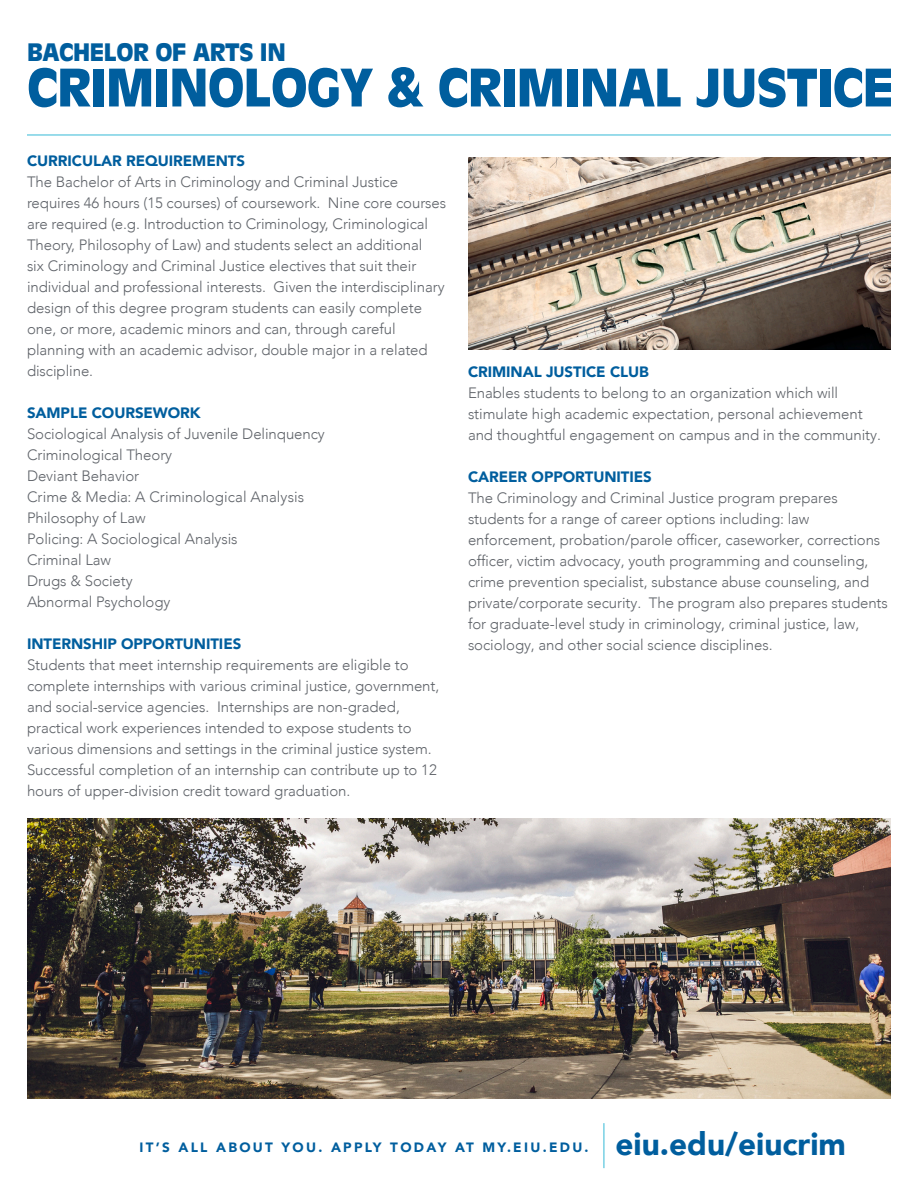
<style>
.page{position:relative;width:918px;height:1188px;background:#fff}
.page>*{position:absolute;margin:0;border:0;box-sizing:border-box;transform-origin:0 0}
.t1{font:900 51px "Antique Olive Std";letter-spacing:-.02em;color:#005e9e}
.t2{font:900 31.5px "Avenir";color:#005e9e}
.t3{font:900 23.7px "Antique Olive Std";letter-spacing:-.02em;color:#005e9e}
.t4{font:300 15px/21px "Avenir";letter-spacing:-.005em;color:#5f6369}
.t5{font:900 15px "Avenir";letter-spacing:-.005em;color:#005e9e}
.t6{font:900 13.5px "Avenir";letter-spacing:.17em;color:#005e9e}
</style>
<div class="page">
<hr style="left:27px;top:134px;width:864px;height:2px;background:#78d0e4">
<hr style="left:603px;top:1123px;width:2px;height:45px;background:#78d0e4">
<img style="left:468px;top:157px;width:423px;height:192px">
<img style="left:27px;top:819px;width:864px;height:279px">
<p class="t3" style="left:27px;top:39px;width:260px">BACHELOR OF ARTS IN</p>
<p class="t1" style="left:27px;top:57px;width:868px">CRIMINOLOGY &amp; CRIMINAL JUSTICE</p>
<p class="t5" style="left:27px;top:148px;width:220px">CURRICULAR REQUIREMENTS</p>
<p class="t4" style="left:27px;top:172px;width:421px">The Bachelor of Arts in Criminology and Criminal Justice requires 46 hours (15 courses) of coursework. Nine core courses are required (e.g. Introduction to Criminology, Criminological Theory, Philosophy of Law) and students select an additional<br>six Criminology and Criminal Justice electives that suit their individual and professional interests. Given the interdisciplinary design of this degree program students can easily complete one, or more, academic minors and can, through careful planning with an academic advisor, double major in a related discipline.</p>
<p class="t5" style="left:27px;top:400px;width:175px">SAMPLE COURSEWORK</p>
<p class="t4" style="left:27px;top:424px;width:299px">Sociological Analysis of Juvenile Delinquency</p>
<p class="t4" style="left:27px;top:445px;width:147px">Criminological Theory</p>
<p class="t4" style="left:27px;top:466px;width:114px">Deviant Behavior</p>
<p class="t4" style="left:27px;top:487px;width:279px">Crime &amp; Media: A Criminological Analysis</p>
<p class="t4" style="left:27px;top:508px;width:120px">Philosophy of Law</p>
<p class="t4" style="left:27px;top:529px;width:212px">Policing: A Sociological Analysis</p>
<p class="t4" style="left:27px;top:550px;width:86px">Criminal Law</p>
<p class="t4" style="left:27px;top:571px;width:107px">Drugs &amp; Society</p>
<p class="t4" style="left:27px;top:592px;width:145px">Abnormal Psychology</p>
<p class="t5" style="left:27px;top:631px;width:216px">INTERNSHIP OPPORTUNITIES</p>
<p class="t4" style="left:27px;top:655px;width:414px">Students that meet internship requirements are eligible to complete internships with various criminal justice, government, and social-service agencies. Internships are non-graded, practical work experiences intended to expose students to various dimensions and settings in the criminal justice system.<br>Successful completion of an internship can contribute up to 12 hours of upper-division credit toward graduation.</p>
<p class="t5" style="left:468px;top:359px;width:182px">CRIMINAL JUSTICE CLUB</p>
<p class="t4" style="left:468px;top:382px;width:414px">Enables students to belong to an organization which will stimulate high academic expectation, personal achievement and thoughtful engagement on campus and in the community.</p>
<p class="t5" style="left:468px;top:464px;width:185px">CAREER OPPORTUNITIES</p>
<p class="t4" style="left:468px;top:487px;width:421px">The Criminology and Criminal Justice program prepares students for a range of career options including: law enforcement, probation/parole officer, caseworker, corrections officer, victim advocacy, youth programming and counseling, crime prevention specialist, substance abuse counseling, and private/corporate security. The program also prepares students for graduate-level study in criminology, criminal justice, law, sociology, and other social science disciplines.</p>
<p class="t6" style="left:139px;top:1136px;width:451px">IT’S ALL ABOUT YOU. APPLY TODAY AT MY.EIU.EDU.</p>
<p class="t2" style="left:616px;top:1117px;width:232px">eiu.edu/eiucrim</p>
</div>
